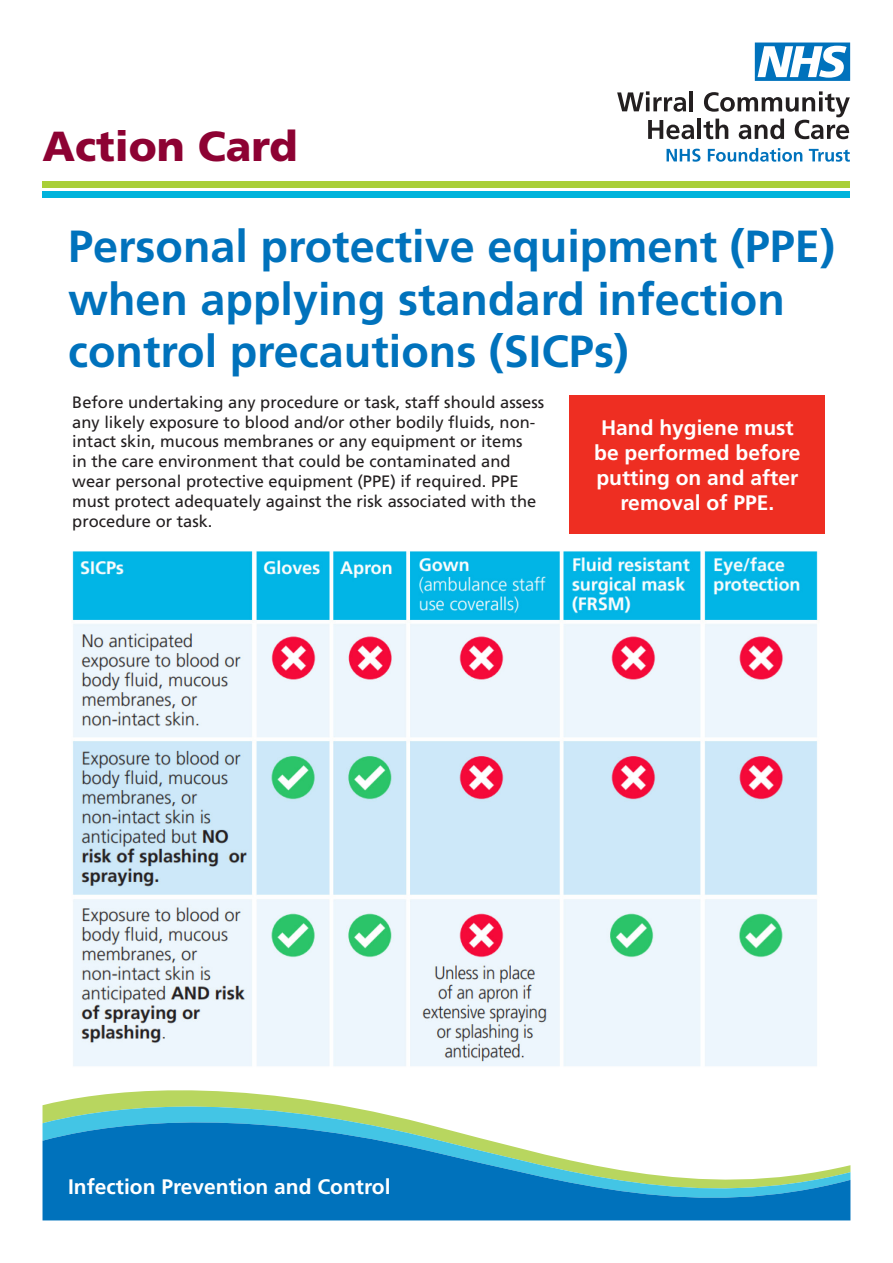
<style>
.page{position:relative;width:893px;height:1263px;background:#fff}
.page>*{position:absolute;margin:0;border:0;box-sizing:border-box;transform-origin:0 0}
.t1{font:700 45px/52.5px "Frutiger LT Pro";color:#0072bc}
.t2{font:900 42px "Frutiger LT Pro";color:#8d0233}
.t3{font:700 21px/25.2px "Frutiger LT Pro";color:#fff;text-align:center}
.t4{font:16.5px/19.8px "Frutiger LT Pro";color:#231f20}
</style>
<div class="page">
<div style="left:43px;top:182px;width:807px;height:6px;background:#a9cf38"></div>
<div style="left:43px;top:191px;width:807px;height:7px;background:#00b3dc"></div>
<svg style="left:48px;top:1090px;width:284px;height:14px;fill:#b8d65f"></svg>
<svg style="left:43px;top:1104px;width:807px;height:117px"></svg>
<svg style="left:755px;top:43px;width:95px;height:38px"></svg>
<svg style="left:617px;top:91px;width:69px;height:21px"></svg>
<hr style="left:690px;top:91px;width:3px;height:20px;background:#231f20">
<svg style="left:648px;top:120px;width:46px;height:19px"></svg>
<hr style="left:698px;top:119px;width:3px;height:20px;background:#231f20">
<svg style="left:703px;top:91px;width:147px;height:48px"></svg>
<svg style="left:667px;top:149px;width:33px;height:13px"></svg>
<svg style="left:708px;top:148px;width:94px;height:14px"></svg>
<svg style="left:809px;top:149px;width:41px;height:13px"></svg>
<div style="left:50px;top:1164px;width:396px;height:47px;background:#0072bc"></div>
<div style="left:570px;top:395px;width:255px;height:139px;background:#ee2e22"></div>
<img style="left:72px;top:551px;width:746px;height:515px">
<p class="t2" style="left:43px;top:121px;width:256px">Action Card</p>
<p class="t1" style="left:68px;top:221px;width:768px">Personal protective equipment (PPE) when applying standard infection control precautions (SICPs)</p>
<p class="t4" style="left:72px;top:392px;width:473px">Before undertaking any procedure or task, staff should assess any likely exposure to blood and/or other bodily fluids, non&shy;intact skin, mucous membranes or any equipment or items<br>in the care environment that could be contaminated and wear personal protective equipment (PPE) if required. PPE must protect adequately against the risk associated with the procedure or task.</p>
<p class="t3" style="left:594px;top:415px;width:208px">Hand hygiene must be performed before putting on and after removal of PPE.</p>
<p class="t3" style="left:68px;top:1175px;width:324px">Infection Prevention and Control</p>
</div>
